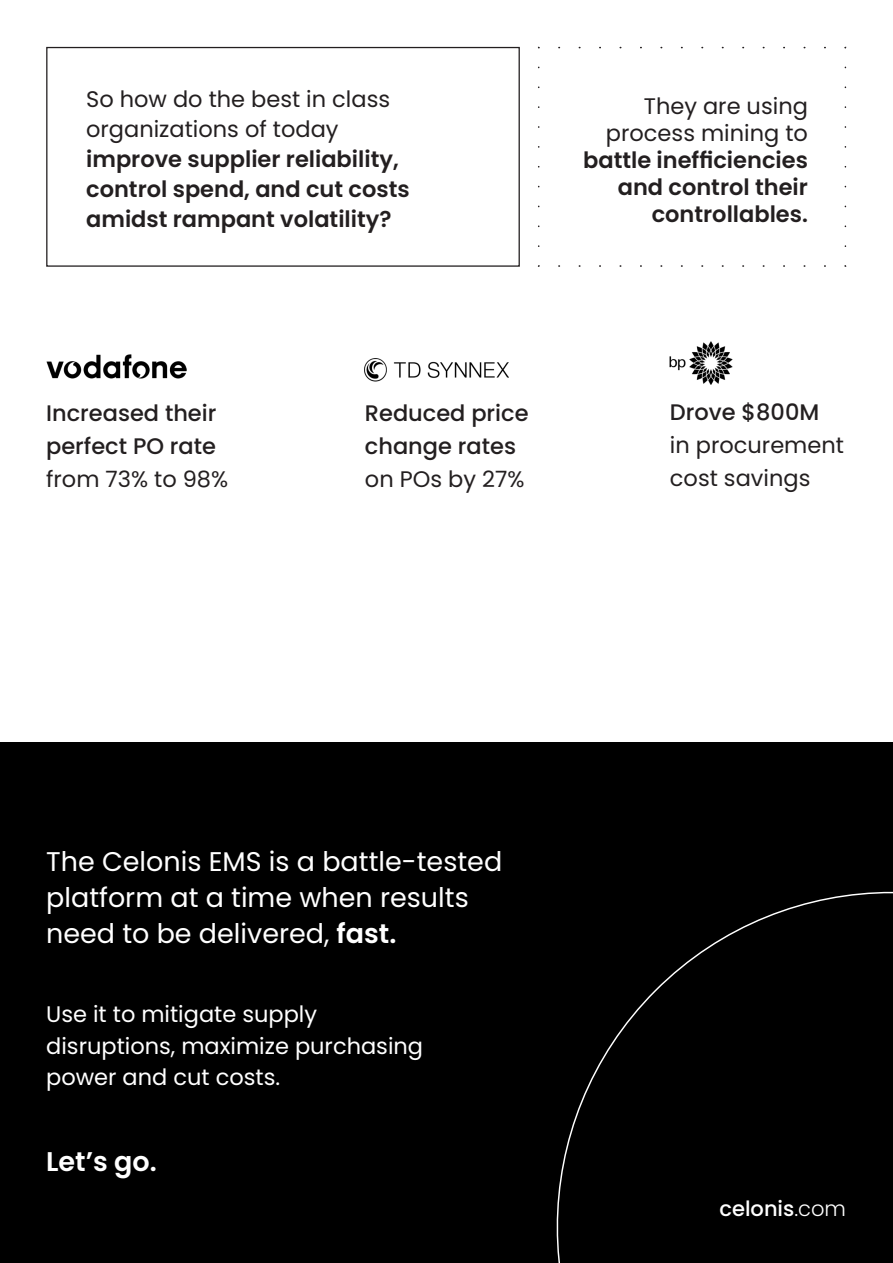
<style>
.page{position:relative;width:893px;height:1263px;background:#fff}
.page>*{position:absolute;margin:0;border:0;box-sizing:border-box;transform-origin:0 0}
.t1{font:27px/36px "Poppins";color:#fff}
.t2{font:600 27px "Poppins";color:#fff}
.t3{font:600 22.5px/30px "Poppins";color:#231f20}
.t4{font:500 22.5px/33px "Poppins";color:#231f20}
.t5{font:22.5px/31.5px "Poppins";color:#fff}
.t6{font:22.5px/33px "Poppins";color:#231f20}
.t7{font:500 21px "Poppins";color:#fff}
.s1{font-weight:400}
.s2{font-weight:500}
.s3{font-weight:600}
.s4{font-weight:300}
</style>
<div class="page">
<div style="left:0;top:742px;width:893px;height:521px;background:#000"></div>
<img style="left:365px;top:359px;width:143px;height:23px">
<img style="left:46px;top:354px;width:140px;height:25px">
<img style="left:669px;top:341px;width:64px;height:43px">
<svg style="left:556px;top:891px;width:337px;height:372px"></svg>
<svg style="left:537px;top:46px;width:310px;height:221px"></svg>
<svg style="left:46px;top:46px;width:474px;height:221px"></svg>
<p class="t3" style="left:86px;top:84px;width:325px"><span class="s1">So how do the best in class organizations of today </span>improve supplier reliability, control spend, and cut costs amidst rampant volatility?</p>
<p class="t3" style="left:583px;top:92px;width:226px;line-height:27px;text-align:right"><span class="s1">They are using process mining to </span>battle inefficiencies and control their controllables.</p>
<p class="t4" style="left:46px;top:396px;width:184px">Increased their perfect PO rate <span class="s1">from 73% to 98%</span></p>
<p class="t4" style="left:365px;top:396px;width:165px">Reduced price change rates <span class="s1">on POs by 27%</span></p>
<p class="t6" style="left:670px;top:396px;width:176px"><span class="s2">Drove $800M </span>in procurement cost savings</p>
<p class="t1" style="left:46px;top:843px;width:458px">The Celonis EMS is a battle-tested platform at a time when results need to be delivered, <span class="s3">fast.</span></p>
<p class="t5" style="left:46px;top:998px;width:378px">Use it to mitigate supply disruptions, maximize purchasing power and cut costs.</p>
<p class="t2" style="left:46px;top:1146px;width:112px">Let’s go.</p>
<p class="t7" style="left:719px;top:1196px;width:128px">celonis<span class="s4">.com</span></p>
</div>
